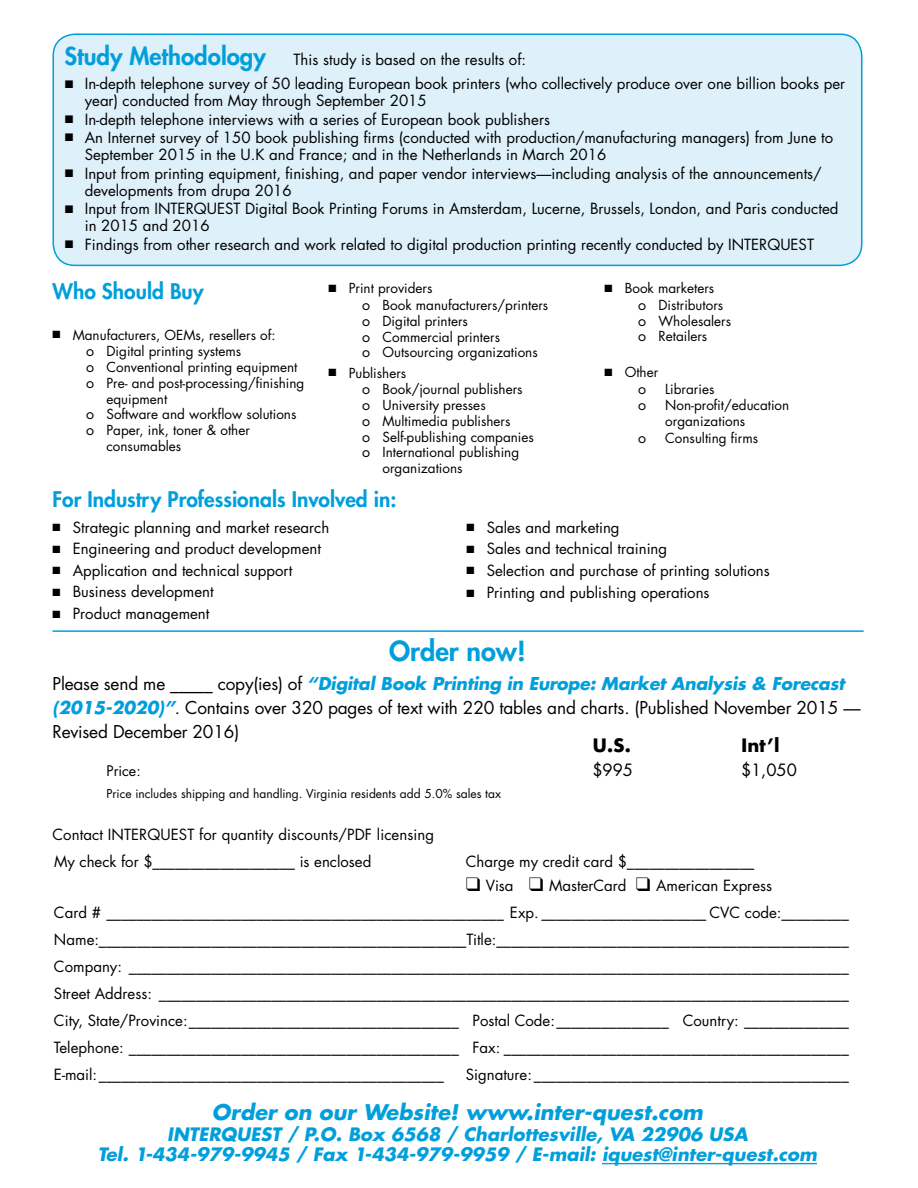
<style>
.page{position:relative;width:918px;height:1188px;background:#fff}
.page>*{position:absolute;margin:0;border:0;box-sizing:border-box;transform-origin:0 0}
.t1{font:800 27px "Futura";color:#009fdb}
.t2{font:800 21px "Futura";color:#009fdb}
.t3{font:italic 700 21px "Futura";color:#009fdb}
.t4{font:italic 700 18px/19.5px "Futura";color:#009fdb;text-align:center}
.t5{font:700 18px "Futura";color:#000}
.t6{font:17.25px/24px "Futura";letter-spacing:-.01em;color:#000}
.t7{font:16.5px "Futura";color:#000}
.t8{font:15px/17.9px "Futura";color:#000}
.t9{font:14.25px "Futura";color:#000}
.t10{font:13.5px/16px "Futura";color:#000}
.t11{font:12px "Futura";color:#000}
.s1{font-weight:800;font-size:24px;color:#009fdb}
.s2{font-size:14.25px}
.s3{font-weight:700;font-style:italic;color:#009fdb}
</style>
<div class="page">
<hr style="left:602px;top:1163px;width:215px;height:1px;background:#009fdb">
<hr style="left:52px;top:630px;width:812px;height:2px;background:#009fdb">
<div style="left:53px;top:34px;width:809px;height:231px;background:#def0f9;border-radius:22px"></div>
<div style="left:53px;top:33px;width:809px;height:233px;border:2px solid #009fdb;border-radius:22px"></div>
<p class="t8" style="left:85px;top:47px;width:762px;line-height:24px;text-indent:-20px"><span class="s1">Study Methodology</span> This study is based on the results of:<br>In-depth telephone survey of 50 leading European book printers (who collectively produce over one billion books per</p>
<p class="t8" style="left:85px;top:92px;width:755px">year) conducted from May through September 2015<br>In-depth telephone interviews with a series of European book publishers<br>An Internet survey of 150 book publishing firms (conducted with production/manufacturing managers) from June to September 2015 in the U.K and France; and in the Netherlands in March 2016<br>Input from printing equipment, finishing, and paper vendor interviews—including analysis of the announcements/ developments from drupa 2016<br>Input from INTERQUEST Digital Book Printing Forums in Amsterdam, Lucerne, Brussels, London, and Paris conducted in 2015 and 2016<br>Findings from other research and work related to digital production printing recently conducted by INTERQUEST</p>
<h2 class="t2" style="left:52px;top:278px;width:153px">Who Should Buy</h2>
<p class="t10" style="left:53px;top:326px;width:225px">■ Manufacturers, OEMs, resellers of:</p>
<p class="t10" style="left:86px;top:343px;width:156px"><span class="s2">o</span> Digital printing systems</p>
<p class="t10" style="left:86px;top:359px;width:213px"><span class="s2">o</span> Conventional printing equipment</p>
<p class="t10" style="left:86px;top:375px;width:220px"><span class="s2">o</span> Pre- and post-processing/finishing</p>
<p class="t10" style="left:106px;top:391px;width:62px">equipment</p>
<p class="t10" style="left:86px;top:406px;width:212px"><span class="s2">o</span> Software and workflow solutions</p>
<p class="t10" style="left:86px;top:422px;width:165px"><span class="s2">o</span> Paper, ink, toner &amp; other</p>
<p class="t10" style="left:106px;top:438px;width:76px">consumables</p>
<p class="t10" style="left:638px;top:280px;width:94px;text-indent:-34px">■ Book marketers<br><span class="s2">o</span> Distributors <span class="s2">o</span> Wholesalers <span class="s2">o</span> Retailers</p>
<p class="t10" style="left:605px;top:364px;width:55px">■ Other</p>
<p class="t9" style="left:638px;top:379px;width:10px">o</p>
<p class="t10" style="left:665px;top:381px;width:51px">Libraries</p>
<p class="t9" style="left:638px;top:395px;width:10px">o</p>
<p class="t10" style="left:665px;top:397px;width:126px">Non-profit/education organizations</p>
<p class="t9" style="left:638px;top:428px;width:10px">o</p>
<p class="t10" style="left:665px;top:430px;width:95px">Consulting firms</p>
<p class="t10" style="left:362px;top:280px;width:188px;text-indent:-34px">■ Print providers<br><span class="s2">o</span> Book manufacturers/printers <span class="s2">o</span> Digital printers<br><span class="s2">o</span> Commercial printers<br><span class="s2">o</span> Outsourcing organizations</p>
<p class="t10" style="left:329px;top:364px;width:79px">■ Publishers</p>
<p class="t10" style="left:362px;top:381px;width:162px"><span class="s2">o</span> Book/journal publishers</p>
<p class="t10" style="left:362px;top:397px;width:125px"><span class="s2">o</span> University presses</p>
<p class="t10" style="left:362px;top:413px;width:150px"><span class="s2">o</span> Multimedia publishers</p>
<p class="t10" style="left:362px;top:428px;width:173px"><span class="s2">o</span> Self-publishing companies</p>
<p class="t10" style="left:362px;top:444px;width:159px"><span class="s2">o</span> International publishing</p>
<p class="t10" style="left:382px;top:460px;width:82px">organizations</p>
<h2 class="t2" style="left:52px;top:485px;width:346px">For Industry Professionals Involved in:</h2>
<p class="t8" style="left:53px;top:518px;width:278px">■ Strategic planning and market research</p>
<p class="t8" style="left:53px;top:540px;width:270px">■ Engineering and product development</p>
<p class="t8" style="left:53px;top:561px;width:241px">■ Application and technical support</p>
<p class="t8" style="left:53px;top:583px;width:163px">■ Business development</p>
<p class="t8" style="left:53px;top:604px;width:159px">■ Product management</p>
<p class="t8" style="left:467px;top:518px;width:155px">■ Sales and marketing</p>
<p class="t8" style="left:467px;top:540px;width:202px">■ Sales and technical training</p>
<p class="t8" style="left:467px;top:561px;width:305px">■ Selection and purchase of printing solutions</p>
<p class="t8" style="left:467px;top:584px;width:245px">■ Printing and publishing operations</p>
<h1 class="t1" style="left:389px;top:633px;width:138px">Order now!</h1>
<p class="t6" style="left:52px;top:671px;width:810px">Please send me _____ copy(ies) of <span class="s3">“Digital Book Printing in Europe: Market Analysis &amp; Forecast (2015-2020)”</span>. Contains over 320 pages of text with 220 tables and charts. (Published November 2015 —<br>Revised December 2016)</p>
<p class="t5" style="left:592px;top:733px;width:40px">U.S.</p>
<p class="t5" style="left:741px;top:733px;width:40px">Int’l</p>
<p class="t9" style="left:106px;top:761px;width:36px">Price:</p>
<p class="t7" style="left:592px;top:759px;width:42px">$995</p>
<p class="t7" style="left:741px;top:759px;width:57px">$1,050</p>
<p class="t11" style="left:106px;top:785px;width:396px">Price includes shipping and handling. Virginia residents add 5.0% sales tax</p>
<p class="t8" style="left:52px;top:825px;width:383px">Contact INTERQUEST for quantity discounts/PDF licensing</p>
<p class="t8" style="left:54px;top:852px;width:319px">My check for $___________________ is enclosed</p>
<p class="t8" style="left:486px;top:849px;width:270px;line-height:24px;text-indent:-20px">Charge my credit card $_________________<br>Visa</p>
<p class="t8" style="left:549px;top:876px;width:79px">MasterCard</p>
<p class="t8" style="left:54px;top:872px;width:797px;line-height:27px;text-indent:602px">American Express<br>Card # _____________________________________________________ Exp. ______________________ CVC code:_________ Name:_________________________________________________Title:_______________________________________________ Company: ________________________________________________________________________________________________ Street Address: ____________________________________________________________________________________________ City, State/Province:____________________________________ Postal Code:_______________ Country: ______________ Telephone: ____________________________________________ Fax: ______________________________________________ E-mail:______________________________________________</p>
<p class="t8" style="left:466px;top:1065px;width:385px">Signature: __________________________________________</p>
<h2 class="t3" style="left:212px;top:1098px;width:493px">Order on our Website! www.inter-quest.com</h2>
<p class="t4" style="left:98px;top:1124px;width:721px">INTERQUEST / P.O. Box 6568 / Charlottesville, VA 22906 USA<br>Tel. 1-434-979-9945 / Fax 1-434-979-9959 / E-mail: iquest@inter-quest.com</p>
</div>
